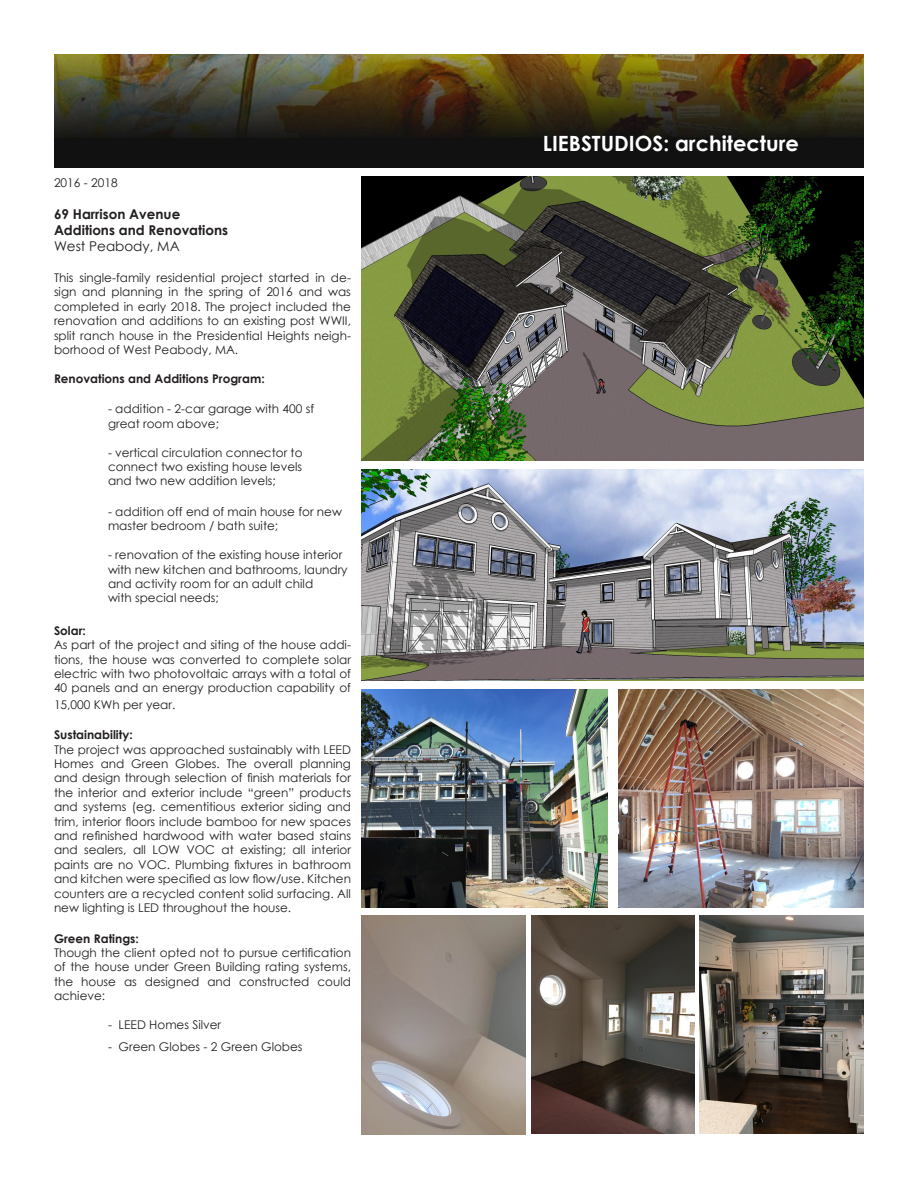
<style>
.page{position:relative;width:918px;height:1188px;background:#fff}
.page>*{position:absolute;margin:0;border:0;box-sizing:border-box;transform-origin:0 0}
.t1{font:700 21px "Century Gothic";color:#fff}
.t2{font:700 13.5px "Century Gothic";color:#231f20}
.t3{font:13.5px "Century Gothic";color:#231f20}
.t4{font:12px/14.4px "Century Gothic";color:#231f20;text-align:justify}
.t5{font:700 12px "Century Gothic";color:#231f20}
</style>
<div class="page">
<img style="left:54px;top:54px;width:810px;height:113px">
<img style="left:362px;top:176px;width:502px;height:285px">
<img style="left:362px;top:470px;width:502px;height:210px">
<img style="left:362px;top:689px;width:246px;height:218px">
<img style="left:362px;top:916px;width:164px;height:218px">
<img style="left:618px;top:689px;width:246px;height:218px">
<img style="left:531px;top:916px;width:164px;height:218px">
<img style="left:700px;top:916px;width:163px;height:218px">
<p class="t4" style="left:54px;top:175px;width:65px">2016 - 2018</p>
<p class="t2" style="left:54px;top:204px;width:128px">69 Harrison Avenue</p>
<p class="t2" style="left:54px;top:220px;width:176px">Additions and Renovations</p>
<p class="t3" style="left:54px;top:237px;width:127px">West Peabody, MA</p>
<p class="t4" style="left:54px;top:270px;width:299px">This single-family residential project started in de&shy;sign and planning in the spring of 2016 and was completed in early 2018. The project included the renovation and additions to an existing post WWII, split ranch house in the Presidential Heights neigh&shy;borhood of West Peabody, MA.</p>
<p class="t5" style="left:54px;top:369px;width:212px">Renovations and Additions Program:</p>
<p class="t4" style="left:108px;top:402px;width:208px">- addition - 2-car garage with 400 sf great room above;</p>
<p class="t4" style="left:108px;top:445px;width:196px">- vertical circulation connector to connect two existing house levels and two new addition levels;</p>
<p class="t4" style="left:108px;top:504px;width:236px">- addition off end of main house for new master bedroom / bath suite;</p>
<p class="t4" style="left:108px;top:547px;width:241px;text-align:left">- renovation of the existing house interior with new kitchen and bathrooms, laundry and activity room for an adult child<br>with special needs;</p>
<p class="t5" style="left:54px;top:621px;width:33px">Solar:</p>
<p class="t4" style="left:54px;top:637px;width:299px">As part of the project and siting of the house addi&shy;tions, the house was converted to complete solar electric with two photovoltaic arrays with a total of 40 panels and an energy production capability of</p>
<p class="t4" style="left:54px;top:697px;width:123px">15,000 KWh per year.</p>
<p class="t5" style="left:54px;top:726px;width:80px">Sustainability:</p>
<p class="t4" style="left:54px;top:742px;width:299px">The project was approached sustainably with LEED Homes and Green Globes. The overall planning and design through selection of finish materials for the interior and exterior include “green” products and systems (eg. cementitious exterior siding and trim, interior floors include bamboo for new spaces and refinished hardwood with water based stains and sealers, all LOW VOC at existing; all interior paints are no VOC. Plumbing fixtures in bathroom and kitchen were specified as low flow/use. Kitchen counters are a recycled content solid surfacing. All new lighting is LED throughout the house.</p>
<p class="t5" style="left:54px;top:929px;width:86px">Green Ratings:</p>
<p class="t4" style="left:54px;top:945px;width:299px">Though the client opted not to pursue certification of the house under Green Building rating systems, the house as designed and constructed could achieve:</p>
<p class="t4" style="left:108px;top:1017px;width:115px">- LEED Homes Silver</p>
<p class="t4" style="left:108px;top:1039px;width:196px">- Green Globes - 2 Green Globes</p>
<p class="t1" style="left:543px;top:127px;width:258px">LIEBSTUDIOS: architecture</p>
</div>
